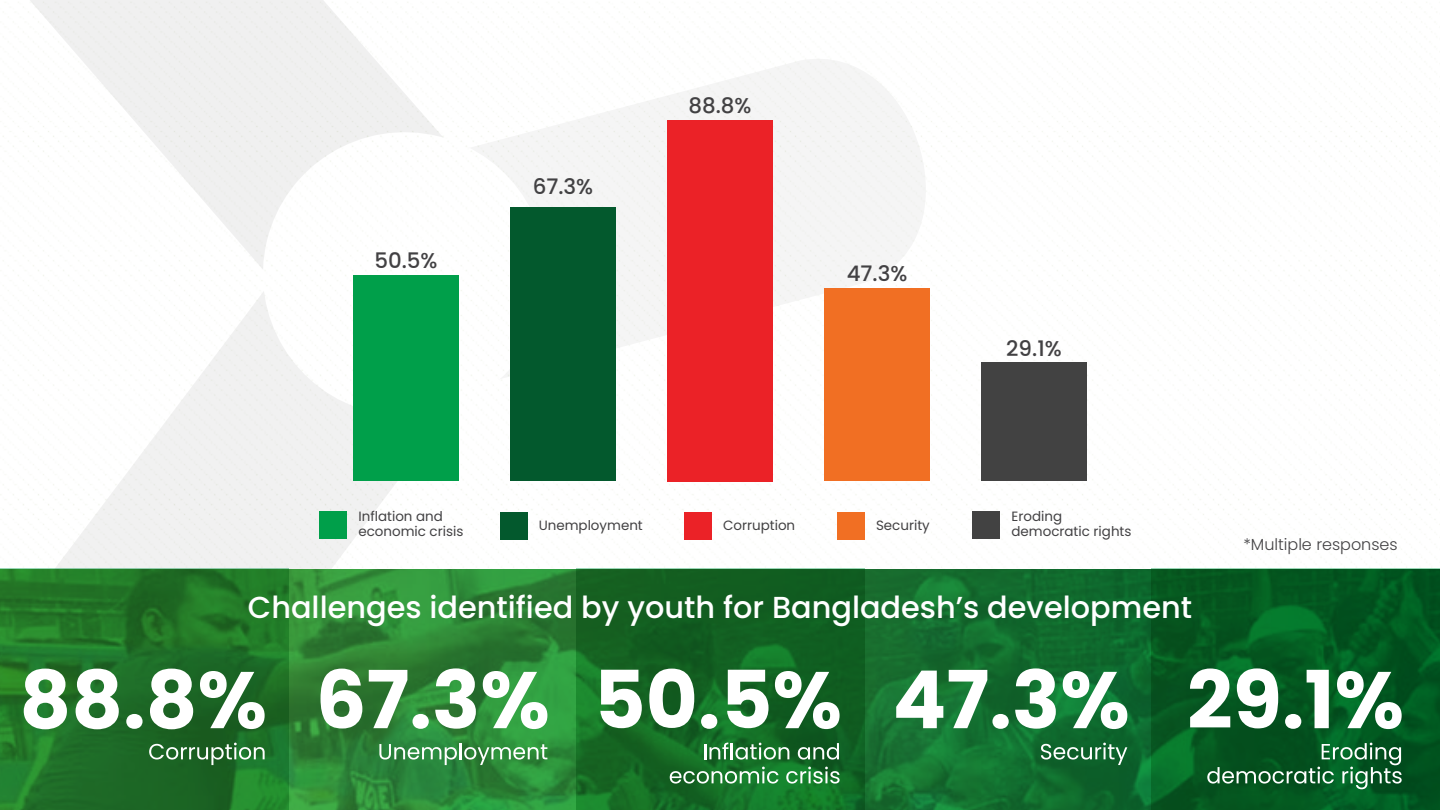
<style>
.page{position:relative;width:1440px;height:810px;background:#fff}
.page>*{position:absolute;margin:0;border:0;box-sizing:border-box;transform-origin:0 0}
.t1{font:500 30.4px "Poppins";color:#fff}
.t2{font:500 21.4px "Poppins";color:#424143}
.t3{font:300 16px "Poppins";color:#424143}
.t4{font:13.4px/15px "Poppins";color:#424143}
</style>
<div class="page">
<img style="left:0;top:0;width:1440px;height:569px">
<img style="left:288px;top:569px;width:864px;height:241px">
<div style="left:981px;top:363px;width:106px;height:118px;background:#424242"></div>
<div style="left:824px;top:289px;width:106px;height:192px;background:#f16f23"></div>
<div style="left:667px;top:120px;width:106px;height:361px;background:#eb2227"></div>
<div style="left:510px;top:207px;width:106px;height:274px;background:#03592d"></div>
<div style="left:353px;top:276px;width:106px;height:205px;background:#009f4a"></div>
<div style="left:500px;top:513px;width:28px;height:27px;background:#03592d"></div>
<div style="left:837px;top:513px;width:28px;height:27px;background:#f16f23"></div>
<div style="left:972px;top:511px;width:28px;height:28px;background:#424242"></div>
<div style="left:684px;top:513px;width:27px;height:27px;background:#eb2227"></div>
<div style="left:319px;top:511px;width:28px;height:28px;background:#009f4a"></div>
<svg style="left:0;top:568px;width:288px;height:242px;background:#217328"></svg>
<svg style="left:576px;top:568px;width:288px;height:242px;background:#146623"></svg>
<svg style="left:1152px;top:568px;width:288px;height:242px;background:#045a22"></svg>
<svg style="left:24px;top:669px;width:43px;height:60px"></svg>
<svg style="left:76px;top:669px;width:43px;height:60px"></svg>
<svg style="left:126px;top:714px;width:17px;height:15px"></svg>
<svg style="left:150px;top:669px;width:43px;height:60px"></svg>
<svg style="left:200px;top:671px;width:65px;height:58px"></svg>
<svg style="left:149px;top:743px;width:116px;height:22px;background:#4a8551"></svg>
<svg style="left:321px;top:669px;width:41px;height:60px"></svg>
<svg style="left:369px;top:670px;width:38px;height:58px"></svg>
<svg style="left:413px;top:714px;width:16px;height:15px"></svg>
<svg style="left:435px;top:668px;width:41px;height:61px"></svg>
<svg style="left:483px;top:671px;width:64px;height:58px"></svg>
<svg style="left:379px;top:743px;width:168px;height:22px;background:#59a165"></svg>
<svg style="left:896px;top:671px;width:47px;height:57px"></svg>
<svg style="left:949px;top:670px;width:60px;height:59px"></svg>
<svg style="left:1015px;top:668px;width:41px;height:61px"></svg>
<svg style="left:1063px;top:671px;width:64px;height:58px"></svg>
<svg style="left:600px;top:670px;width:42px;height:58px"></svg>
<svg style="left:649px;top:669px;width:45px;height:59px"></svg>
<svg style="left:701px;top:714px;width:16px;height:15px"></svg>
<svg style="left:727px;top:670px;width:42px;height:58px"></svg>
<svg style="left:775px;top:671px;width:65px;height:58px"></svg>
<svg style="left:704px;top:743px;width:85px;height:17px"></svg>
<svg style="left:798px;top:743px;width:41px;height:17px"></svg>
<svg style="left:670px;top:767px;width:108px;height:17px;background:#529760"></svg>
<svg style="left:786px;top:767px;width:54px;height:17px"></svg>
<svg style="left:1041px;top:743px;width:86px;height:22px;background:#418358"></svg>
<svg style="left:1190px;top:669px;width:40px;height:58px"></svg>
<svg style="left:1237px;top:668px;width:41px;height:60px"></svg>
<svg style="left:1285px;top:714px;width:16px;height:15px"></svg>
<svg style="left:1307px;top:670px;width:22px;height:58px"></svg>
<svg style="left:1337px;top:671px;width:65px;height:58px"></svg>
<svg style="left:1207px;top:743px;width:195px;height:46px;background:#286d40"></svg>
<h2 class="t2" style="left:374px;top:248px;width:65px">50.5%</h2>
<h2 class="t2" style="left:533px;top:174px;width:62px">67.3%</h2>
<h2 class="t2" style="left:688px;top:93px;width:65px">88.8%</h2>
<h2 class="t2" style="left:847px;top:261px;width:62px">47.3%</h2>
<h2 class="t2" style="left:1006px;top:336px;width:57px">29.1%</h2>
<p class="t4" style="left:358px;top:509px;width:107px">Inflation and economic crisis</p>
<p class="t4" style="left:539px;top:518px;width:106px">Unemployment</p>
<p class="t4" style="left:876px;top:518px;width:55px">Security</p>
<p class="t4" style="left:1012px;top:509px;width:122px">Eroding democratic rights</p>
<p class="t4" style="left:723px;top:518px;width:74px">Corruption</p>
<h1 class="t1" style="left:248px;top:590px;width:946px">Challenges identified by youth for Bangladesh’s development</h1>
<p class="t3" style="left:1243px;top:535px;width:156px">*Multiple responses</p>
</div>
